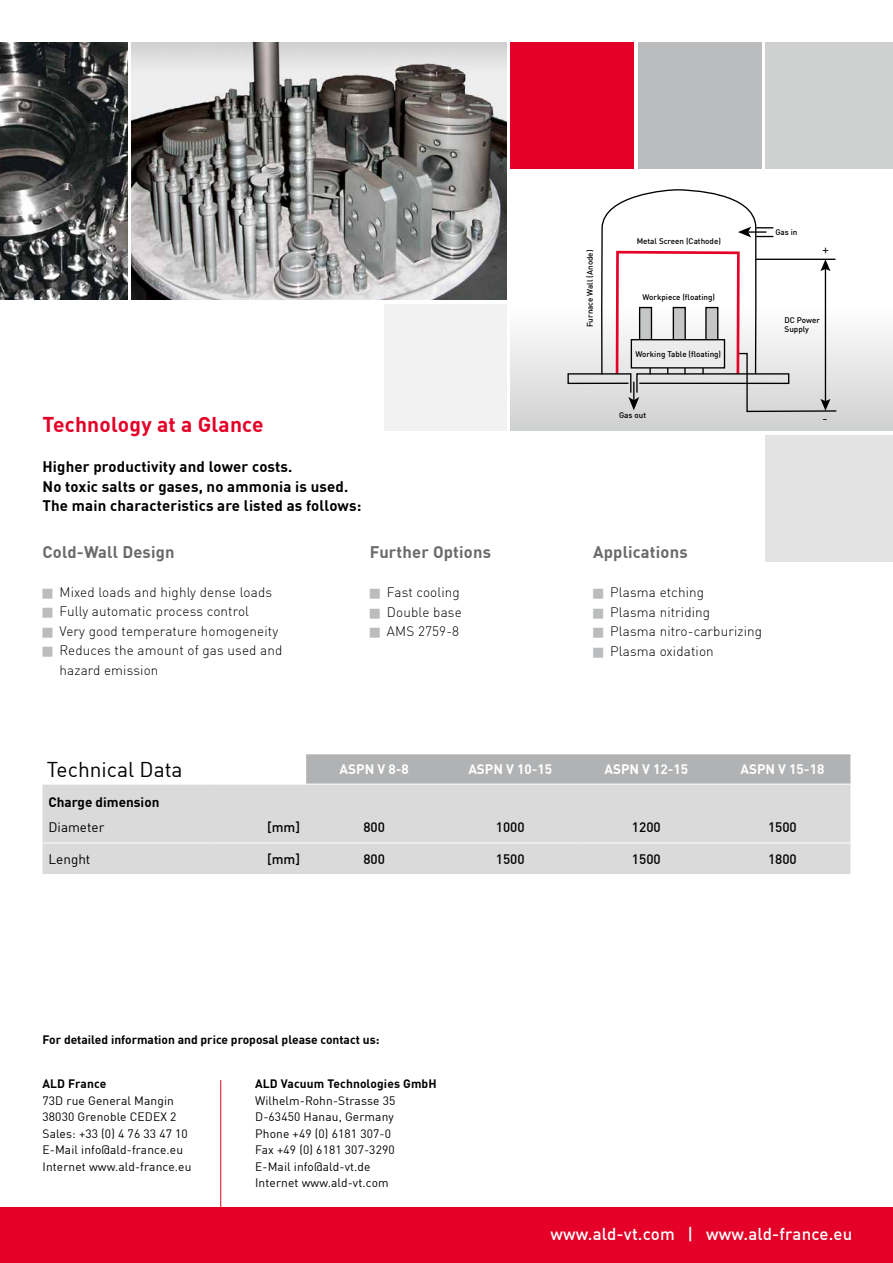
<style>
.page{position:relative;width:893px;height:1263px;background:#fff}
.page>*{position:absolute;margin:0;border:0;box-sizing:border-box;transform-origin:0 0}
.t1{font:700 21px "DIN Offc";letter-spacing:.01em;color:#e40026}
.t2{font:21px "DIN Offc";color:#000}
.t3{font:500 16.8px "DIN Offc";letter-spacing:.01em;color:#fff}
.t4{font:700 16.5px "DIN Offc";letter-spacing:.01em;color:#6a6a69}
.t5{font:700 15px/19.5px "DIN Offc";letter-spacing:.01em;color:#000}
.t6{font:300 13.5px/19.5px "DIN Offc";letter-spacing:.01em;color:#000}
.t7{font:700 13.5px "DIN Offc";color:#fff}
.t8{font:500 13.5px "DIN Offc";color:#000}
.t9{font:700 13.5px "DIN Offc";color:#000}
.t10{font:13.5px "DIN Offc";color:#000}
.t11{font:13.35px "DIN Offc";color:#000}
.t12{font:12px/16.5px "DIN Offc";letter-spacing:.01em;color:#000}
.t13{font:700 12px "DIN Offc";color:#000}
.t14{font:500 8.1px/9.6px "DIN Offc";color:#000}
</style>
<div class="page">
<div style="left:0;top:1208px;width:893px;height:55px;background:#e40026"></div>
<div style="left:766px;top:435px;width:127px;height:126px;background:#e3e3e3"></div>
<div style="left:638px;top:43px;width:124px;height:126px;background:#bbbcbd"></div>
<div style="left:766px;top:43px;width:127px;height:126px;background:#cfd0d0"></div>
<div style="left:384px;top:304px;width:122px;height:127px;background:#f2f2f2"></div>
<div style="left:511px;top:43px;width:123px;height:126px;background:#e40026"></div>
<hr style="left:220px;top:1080px;width:1px;height:140px;background:#e40026">
<svg style="left:306px;top:754px;width:544px;height:30px;background:#b2b3b4"></svg>
<div style="left:43px;top:785px;width:807px;height:89px;background:#dadada"></div>
<hr style="left:43px;top:843px;width:170px;height:1px;background:#fff">
<hr style="left:213px;top:843px;width:93px;height:1px;background:#fff">
<hr style="left:306px;top:843px;width:136px;height:1px;background:#fff">
<hr style="left:442px;top:843px;width:136px;height:1px;background:#fff">
<hr style="left:578px;top:843px;width:136px;height:1px;background:#fff">
<hr style="left:714px;top:843px;width:136px;height:1px;background:#fff">
<div style="left:511px;top:173px;width:382px;height:258px;background:linear-gradient(to bottom,#fff,#dcdcdc)"></div>
<svg style="left:567px;top:189px;width:271px;height:224px"></svg>
<img style="left:0;top:43px;width:127px;height:257px">
<img style="left:132px;top:43px;width:374px;height:257px">
<h1 class="t1" style="left:43px;top:410px;width:223px">Technology at a Glance</h1>
<p class="t5" style="left:43px;top:456px;width:320px">Higher productivity and lower costs.<br>No toxic salts or gases, no ammonia is used.<br>The main characteristics are listed as follows:</p>
<h3 class="t4" style="left:43px;top:541px;width:133px">Cold-Wall Design</h3>
<p class="t6" style="left:60px;top:582px;width:224px">Mixed loads and highly dense loads<br>Fully automatic process control<br>Very good temperature homogeneity<br>Reduces the amount of gas used and hazard emission</p>
<h3 class="t4" style="left:370px;top:541px;width:123px">Further Options</h3>
<p class="t6" style="left:387px;top:582px;width:76px">Fast cooling<br>Double base<br>AMS 2759-8</p>
<p class="t14" style="left:585px;top:327px;width:79px;rotate:-90deg">Furnace Wall (Anode)</p>
<p class="t14" style="left:637px;top:236px;width:86px">Metal Screen (Cathode)</p>
<p class="t14" style="left:642px;top:292px;width:74px">Workpiece (floating)</p>
<p class="t14" style="left:635px;top:349px;width:87px">Working Table (floating)</p>
<p class="t14" style="left:619px;top:410px;width:29px">Gas out</p>
<p class="t14" style="left:775px;top:227px;width:24px">Gas in</p>
<p class="t11" style="left:822px;top:241px;width:8px">+</p>
<p class="t14" style="left:785px;top:315px;width:37px">DC Power<br>Supply</p>
<p class="t11" style="left:822px;top:410px;width:7px">-</p>
<h3 class="t4" style="left:593px;top:541px;width:96px">Applications</h3>
<p class="t6" style="left:610px;top:582px;width:153px">Plasma etching<br>Plasma nitriding<br>Plasma nitro-carburizing<br>Plasma oxidation</p>
<h1 class="t2" style="left:47px;top:756px;width:137px">Technical Data</h1>
<p class="t7" style="left:340px;top:761px;width:71px">ASPN V 8-8</p>
<p class="t7" style="left:468px;top:761px;width:85px">ASPN V 10-15</p>
<p class="t7" style="left:604px;top:761px;width:85px">ASPN V 12-15</p>
<p class="t7" style="left:740px;top:761px;width:85px">ASPN V 15-18</p>
<p class="t9" style="left:49px;top:793px;width:112px">Charge dimension</p>
<p class="t10" style="left:49px;top:819px;width:57px">Diameter</p>
<p class="t8" style="left:267px;top:819px;width:35px">[mm]</p>
<p class="t8" style="left:363px;top:819px;width:23px">800</p>
<p class="t8" style="left:496px;top:819px;width:30px">1000</p>
<p class="t8" style="left:632px;top:819px;width:30px">1200</p>
<p class="t8" style="left:768px;top:819px;width:30px">1500</p>
<p class="t10" style="left:49px;top:851px;width:43px">Lenght</p>
<p class="t8" style="left:267px;top:850px;width:35px">[mm]</p>
<p class="t8" style="left:363px;top:850px;width:23px">800</p>
<p class="t8" style="left:496px;top:850px;width:30px">1500</p>
<p class="t8" style="left:632px;top:850px;width:30px">1500</p>
<p class="t8" style="left:768px;top:850px;width:30px">1800</p>
<p class="t13" style="left:43px;top:1031px;width:338px">For detailed information and price proposal please contact us:</p>
<p class="t13" style="left:43px;top:1076px;width:65px">ALD France</p>
<p class="t12" style="left:43px;top:1092px;width:150px">73D rue General Mangin<br>38030 Grenoble CEDEX 2<br>Sales: +33 (0) 4 76 33 47 10<br>E-Mail info@ald-france.eu<br>Internet www.ald-france.eu</p>
<p class="t13" style="left:255px;top:1076px;width:183px">ALD Vacuum Technologies GmbH</p>
<p class="t12" style="left:255px;top:1092px;width:142px">Wilhelm-Rohn-Strasse 35<br>D-63450 Hanau, Germany<br>Phone +49 (0) 6181 307-0<br>Fax +49 (0) 6181 307-3290<br>E-Mail info@ald-vt.de<br>Internet www.ald-vt.com</p>
<h2 class="t3" style="left:551px;top:1223px;width:303px">www.ald-vt.com | www.ald-france.eu</h2>
</div>
